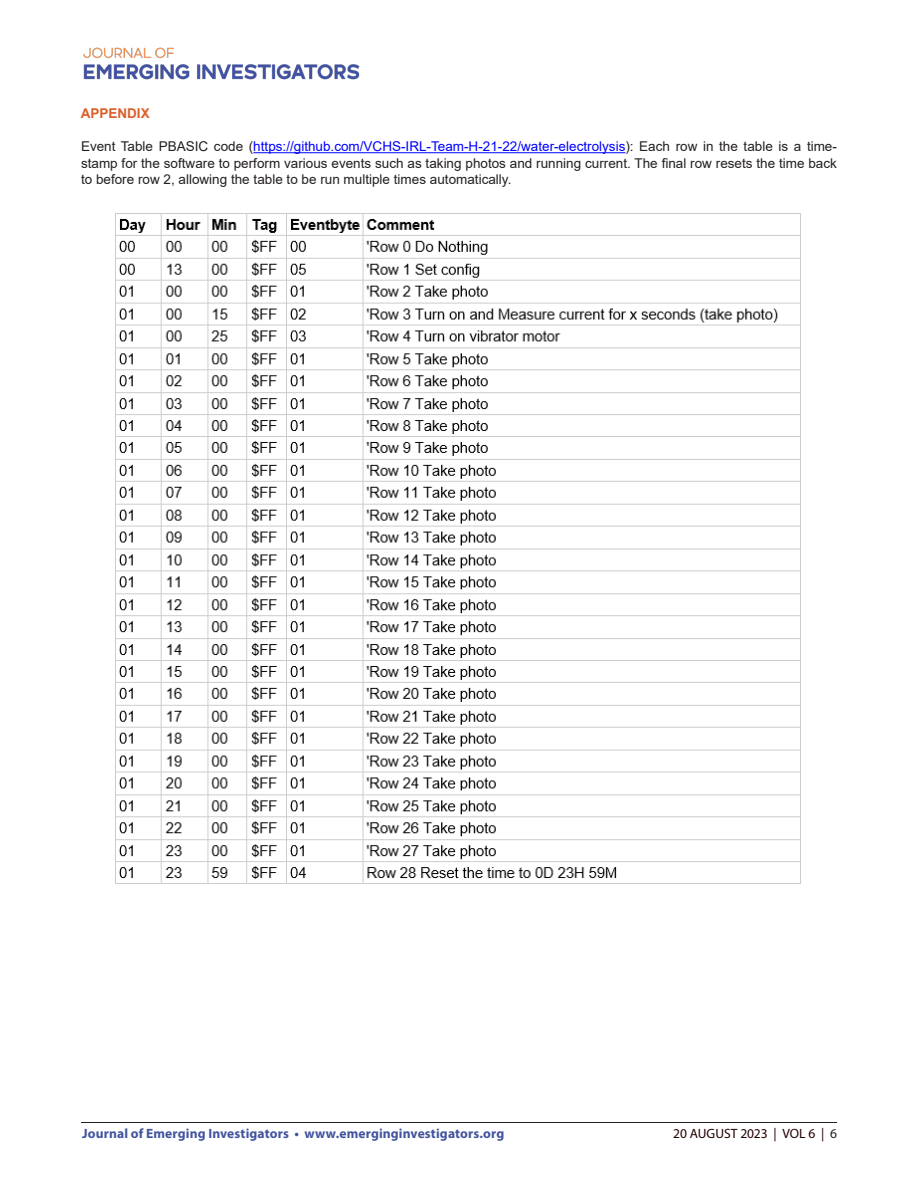
<style>
.page{position:relative;width:918px;height:1188px;background:#fff}
.page>*{position:absolute;margin:0;border:0;box-sizing:border-box;transform-origin:0 0}
.LO-normal{font:13.5px/16.2px "Arial";color:#231f20;text-align:justify}
.t1{font:700 13.5px "Myriad Pro";letter-spacing:.01em;color:#42549e}
.t2{font:13.5px "Myriad Pro";letter-spacing:-.005em;color:#230000}
.LO-normal-2{font:700 13.5px "Arial";color:#dc5f2b}
.s1{color:#00f}
.s2{color:#231f20}
</style>
<div class="page">
<hr style="left:81px;top:1122px;width:756px;height:1px;background:#231f20">
<img style="left:83px;top:47px;width:277px;height:33px">
<hr style="left:253px;top:152px;width:372px;height:1px;background:#00f">
<img style="left:115px;top:213px;width:686px;height:671px">
<p class="LO-normal-2" style="left:81px;top:104px;width:71px">APPENDIX</p>
<p class="LO-normal" style="left:81px;top:138px;width:757px">Event Table PBASIC code (<span class="s1">https://github.com/VCHS-IRL-Team-H-21-22/water-electrolysis</span>): Each row in the table is a time&shy;stamp for the software to perform various events such as taking photos and running current. The final row resets the time back to before row 2, allowing the table to be run multiple times automatically.</p>
<p class="t1" style="left:82px;top:1125px;width:424px">Journal of Emerging Investigators • www.emerginginvestigators.org</p>
<p class="t2" style="left:673px;top:1125px;width:165px">20 AUGUST 2023 | VOL 6 | <span class="s2">6</span></p>
</div>
